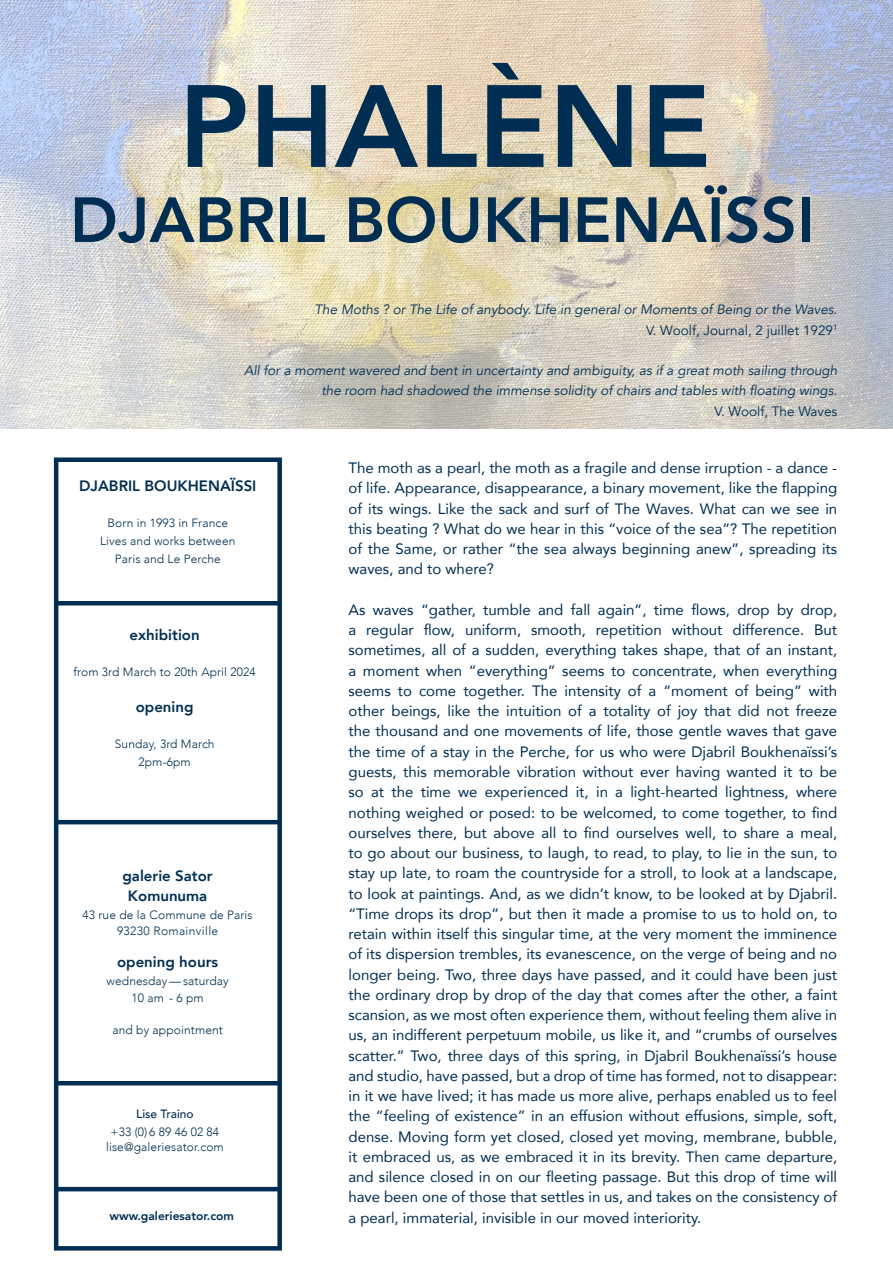
<style>
.page{position:relative;width:893px;height:1263px;background:#fff}
.page>*{position:absolute;margin:0;border:0;box-sizing:border-box;transform-origin:0 0}
.t1{font:800 115.5px "Avenir";color:#002e52}
.t2{font:800 63px "Avenir";color:#002e52}
.t3{font:15px/20.2px "Avenir";color:#002e52;text-align:justify}
.t4{font:800 15px/19.5px "Avenir";color:#002e52;text-align:center}
.t5{font:italic 13.5px/20.2px "Avenir";color:#002e52;text-align:right}
.t6{font:13.5px "Avenir";color:#002e52}
.t7{font:300 12px/18px "Avenir";letter-spacing:.01em;color:#002e52;text-align:center}
.t8{font:800 12px "Avenir";color:#002e52}
.t9{font:500 12px "Avenir";color:#002e52}
.s1{font-style:normal}
</style>
<div class="page">
<img style="left:0;top:0;width:893px;height:428px">
<div style="left:54px;top:457px;width:228px;height:793px;border:4px solid #002e52"></div>
<hr style="left:55px;top:820px;width:224px;height:4px;background:#002e52">
<hr style="left:55px;top:1187px;width:224px;height:4px;background:#002e52">
<hr style="left:55px;top:1081px;width:224px;height:4px;background:#002e52">
<hr style="left:56px;top:601px;width:224px;height:4px;background:#002e52">
<h1 class="t1" style="left:179px;top:37px;width:534px">PHALÈNE</h1>
<h2 class="t2" style="left:70px;top:171px;width:746px">DJABRIL BOUKHENAÏSSI</h2>
<p class="t5" style="left:314px;top:300px;width:524px">The Moths ? or The Life of anybody. Life in general or Moments of Being or the Waves.<br><span class="s1">V. Woolf, Journal, 2 juillet 1929</span><sup>1</sup></p>
<p class="t5" style="left:244px;top:361px;width:595px">All for a moment wavered and bent in uncertainty and ambiguity, as if a great moth sailing through the room had shadowed the immense solidity of chairs and tables with floating wings.</p>
<p class="t6" style="left:715px;top:403px;width:124px">V. Woolf, The Waves</p>
<p class="t4" style="left:79px;top:476px;width:179px">DJABRIL BOUKHENAÏSSI</p>
<p class="t7" style="left:100px;top:514px;width:137px">Born in 1993 in France<br>Lives and works between<br>Paris and Le Perche</p>
<p class="t4" style="left:130px;top:625px;width:72px">exhibition</p>
<p class="t7" style="left:74px;top:663px;width:184px">from 3rd March to 20th April 2024</p>
<p class="t4" style="left:136px;top:697px;width:59px">opening</p>
<p class="t7" style="left:115px;top:735px;width:101px">Sunday, 3rd March<br>2pm-6pm</p>
<p class="t4" style="left:122px;top:866px;width:92px">galerie Sator<br>Komunuma</p>
<p class="t7" style="left:83px;top:906px;width:172px;line-height:16.5px">43 rue de la Commune de Paris<br>93230 Romainville</p>
<p class="t4" style="left:117px;top:952px;width:103px">opening hours</p>
<p class="t7" style="left:107px;top:973px;width:124px;line-height:16.5px">wednesday—saturday<br>10 am - 6 pm</p>
<p class="t7" style="left:112px;top:1021px;width:112px">and by appointment</p>
<p class="t9" style="left:136px;top:1104px;width:59px">Lise Traino</p>
<p class="t7" style="left:106px;top:1125px;width:119px;line-height:15px">+33 (0) 6 89 46 02 84 lise@galeriesator.com</p>
<p class="t8" style="left:110px;top:1207px;width:126px">www.galeriesator.com</p>
<p class="t3" style="left:348px;top:457px;width:490px">The moth as a pearl, the moth as a fragile and dense irruption - a dance - of life. Appearance, disappearance, a binary movement, like the flapping of its wings. Like the sack and surf of The Waves. What can we see in this beating ? What do we hear in this “voice of the sea”? The repetition of the Same, or rather “the sea always beginning anew”, spreading its waves, and to where?</p>
<p class="t3" style="left:348px;top:599px;width:490px">As waves “gather, tumble and fall again”, time flows, drop by drop, a regular flow, uniform, smooth, repetition without difference. But sometimes, all of a sudden, everything takes shape, that of an instant, a moment when “everything” seems to concentrate, when everything seems to come together. The intensity of a “moment of being” with other beings, like the intuition of a totality of joy that did not freeze the thousand and one movements of life, those gentle waves that gave the time of a stay in the Perche, for us who were Djabril Boukhenaïssi’s guests, this memorable vibration without ever having wanted it to be so at the time we experienced it, in a light-hearted lightness, where nothing weighed or posed: to be welcomed, to come together, to find ourselves there, but above all to find ourselves well, to share a meal, to go about our business, to laugh, to read, to play, to lie in the sun, to stay up late, to roam the countryside for a stroll, to look at a landscape, to look at paintings. And, as we didn’t know, to be looked at by Djabril. “Time drops its drop”, but then it made a promise to us to hold on, to retain within itself this singular time, at the very moment the imminence of its dispersion trembles, its evanescence, on the verge of being and no longer being. Two, three days have passed, and it could have been just the ordinary drop by drop of the day that comes after the other, a faint scansion, as we most often experience them, without feeling them alive in us, an indifferent perpetuum mobile, us like it, and “crumbs of ourselves scatter.” Two, three days of this spring, in Djabril Boukhenaïssi’s house and studio, have passed, but a drop of time has formed, not to disappear: in it we have lived; it has made us more alive, perhaps enabled us to feel the “feeling of existence” in an effusion without effusions, simple, soft, dense. Moving form yet closed, closed yet moving, membrane, bubble, it embraced us, as we embraced it in its brevity. Then came departure, and silence closed in on our fleeting passage. But this drop of time will have been one of those that settles in us, and takes on the consistency of a pearl, immaterial, invisible in our moved interiority.</p>
</div>
